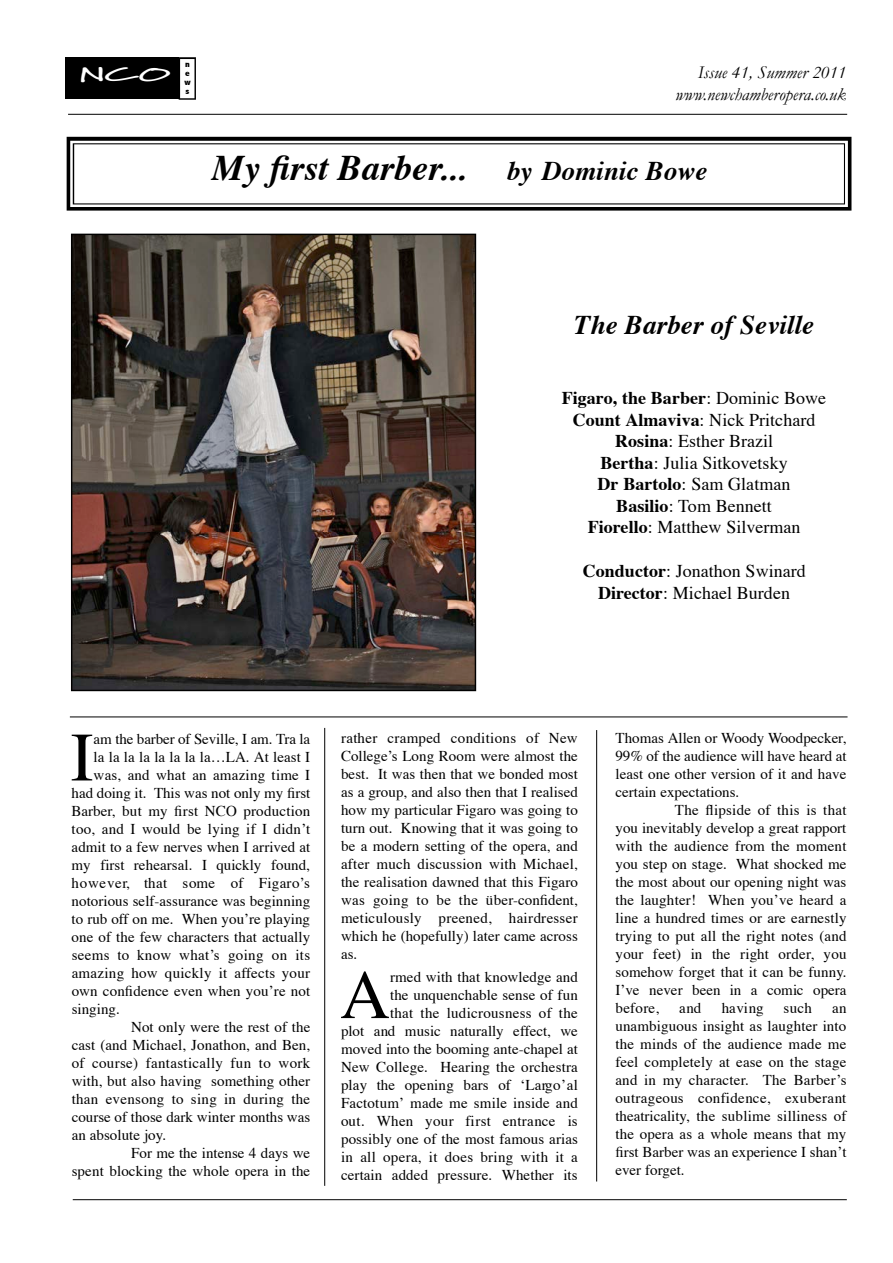
<style>
.page{position:relative;width:893px;height:1263px;background:#fff}
.page>*{position:absolute;margin:0;border:0;box-sizing:border-box;transform-origin:0 0}
.t1{font:69.3px "Times";color:#000}
.t2{font:italic 700 36px "Times";color:#000}
.t3{font:italic 700 27px "Times";color:#000}
.t4{font:700 19.5px "Marydale";color:#fff;scale:2.21 1}
.t5{font:18px/21.6px "Times";color:#000;text-align:center}
.t6{font:italic 18px/21.6px "Garamond";color:#000;text-align:right}
.t7{font:15px/18px "Times";letter-spacing:.005em;color:#000;text-align:justify}
.t8{font:800 condensed 9px/9px "Abadi";color:#000;text-align:justify;scale:1.09 1}
.s1{font-size:27px}
.s2{font-weight:700}
</style>
<div class="page">
<hr style="left:73px;top:1199px;width:773px;height:1px;background:#000">
<hr style="left:68px;top:114px;width:779px;height:1px;background:#000">
<svg style="left:179px;top:57px;width:17px;height:43px"></svg>
<hr style="left:70px;top:717px;width:777px;height:1px;background:#000">
<svg style="left:67px;top:137px;width:784px;height:74px"></svg>
<hr style="left:324px;top:728px;width:1px;height:458px;background:#000">
<hr style="left:596px;top:730px;width:1px;height:452px;background:#000">
<div style="left:65px;top:57px;width:114px;height:42px;background:#000"></div>
<img style="left:71px;top:234px;width:405px;height:457px">
<h3 class="t4" style="left:80px;top:63px;width:43px">NCO</h3>
<p class="t8" style="left:184px;top:60px;width:7px">n e w s</p>
<p class="t6" style="left:675px;top:62px;width:172px">Issue 41, Summer 2011 www.newchamberopera.co.uk</p>
<h2 class="t2" style="left:212px;top:153px;width:496px">My first Barber... <span class="s1">by Dominic Bowe</span></h2>
<h3 class="t3" style="left:574px;top:314px;width:241px">The Barber of Seville</h3>
<p class="t5" style="left:562px;top:389px;width:266px"><span class="s2">Figaro, the Barber</span>: Dominic Bowe<br><span class="s2">Count Almaviva</span>: Nick Pritchard<br><span class="s2">Rosina</span>: Esther Brazil<br><span class="s2">Bertha</span>: Julia Sitkovetsky<br><span class="s2">Dr Bartolo</span>: Sam Glatman<br><span class="s2">Basilio</span>: Tom Bennett<br><span class="s2">Fiorello</span>: Matthew Silverman</p>
<p class="t5" style="left:582px;top:561px;width:224px;line-height:22.4px"><span class="s2">Conductor</span>: Jonathon Swinard<br><span class="s2">Director</span>: Michael Burden</p>
<h1 class="t1" style="left:71px;top:729px;width:25px">I</h1>
<p class="t7" style="left:94px;top:732px;width:218px">am the barber of Seville, I am. Tra la</p>
<p class="t7" style="left:94px;top:750px;width:218px">la la la la la la la la…LA. At least I</p>
<p class="t7" style="left:94px;top:768px;width:218px">was, and what an amazing time I</p>
<p class="t7" style="left:72px;top:786px;width:240px">had doing it. This was not only my first</p>
<p class="t7" style="left:72px;top:804px;width:240px">Barber, but my first NCO production</p>
<p class="t7" style="left:72px;top:822px;width:240px">too, and I would be lying if I didn’t</p>
<p class="t7" style="left:72px;top:840px;width:240px">admit to a few nerves when I arrived at</p>
<p class="t7" style="left:72px;top:858px;width:240px">my first rehearsal. I quickly found,</p>
<p class="t7" style="left:72px;top:876px;width:240px">h o w e v e r, that some of Figaro’s</p>
<p class="t7" style="left:72px;top:894px;width:240px">notorious self-assurance was beginning</p>
<p class="t7" style="left:72px;top:912px;width:240px">to rub off on me. When you’re playing</p>
<p class="t7" style="left:72px;top:930px;width:240px">one of the few characters that actually</p>
<p class="t7" style="left:72px;top:948px;width:240px">seems to know what’s going on its</p>
<p class="t7" style="left:72px;top:966px;width:240px">amazing how quickly it affects your</p>
<p class="t7" style="left:72px;top:984px;width:240px">own confidence even when you’re not</p>
<p class="t7" style="left:72px;top:1002px;width:50px">singing.</p>
<p class="t7" style="left:131px;top:1020px;width:181px">Not only were the rest of the</p>
<p class="t7" style="left:72px;top:1038px;width:240px">cast (and Michael, Jonathon, and Ben,</p>
<p class="t7" style="left:72px;top:1056px;width:240px">of course) fantastically fun to work</p>
<p class="t7" style="left:72px;top:1074px;width:240px">with, but also having something other</p>
<p class="t7" style="left:72px;top:1092px;width:240px">than evensong to sing in during the</p>
<p class="t7" style="left:72px;top:1110px;width:240px">course of those dark winter months was</p>
<p class="t7" style="left:72px;top:1128px;width:96px">an absolute joy.</p>
<p class="t7" style="left:131px;top:1146px;width:181px">For me the intense 4 days we</p>
<p class="t7" style="left:72px;top:1164px;width:240px">spent blocking the whole opera in the</p>
<p class="t7" style="left:341px;top:730px;width:238px">rather cramped conditions of New College’s Long Room were almost the best. It was then that we bonded most as a group, and also then that I realised how my particular Figaro was going to turn out. Knowing that it was going to be a modern setting of the opera, and after much discussion with Michael, the realisation dawned that this Figaro was going to be the über-confident, meticulously preened, hairdresser which he (hopefully) later came across as.</p>
<h1 class="t1" style="left:340px;top:966px;width:52px">A</h1>
<p class="t7" style="left:341px;top:969px;width:238px;text-align:right">rmed with that knowledge and<br>the unquenchable sense of fun<br>that the ludicrousness of the<br>plot and music naturally effect, we moved into the booming ante-chapel at New College. Hearing the orchestra play the opening bars of ‘Larg o ’ a l Factotum’ made me smile inside and out. When your first entrance is possibly one of the most famous arias in all opera, it does bring with it a certain added pressure. Whether its</p>
<p class="t7" style="left:615px;top:731px;width:232px">Thomas Allen or Woody Woodpecker, 99% of the audience will have heard at least one other version of it and have certain expectations.</p>
<p class="t7" style="left:615px;top:803px;width:233px;text-indent:59px">The flipside of this is that you inevitably develop a great rapport with the audience from the moment you step on stage. What shocked me the most about our opening night was the laughter! When you’ve heard a line a hundred times or are earnestly trying to put all the right notes (and your feet) in the right order, you somehow forget that it can be funny.<br>I’ve never been in a comic opera before,</p>
<p class="t7" style="left:679px;top:1001px;width:24px">and</p>
<p class="t7" style="left:721px;top:1001px;width:43px">having</p>
<p class="t7" style="left:783px;top:1001px;width:30px">such</p>
<p class="t7" style="left:615px;top:1001px;width:233px;text-indent:217px">an unambiguous insight as laughter into the minds of the audience made me feel completely at ease on the stage and in my character. The Barber’s outrageous confidence, exuberant theatricality, the sublime silliness of the opera as a whole means that my first Barber was an experience I shan’t ever forget.</p>
</div>
